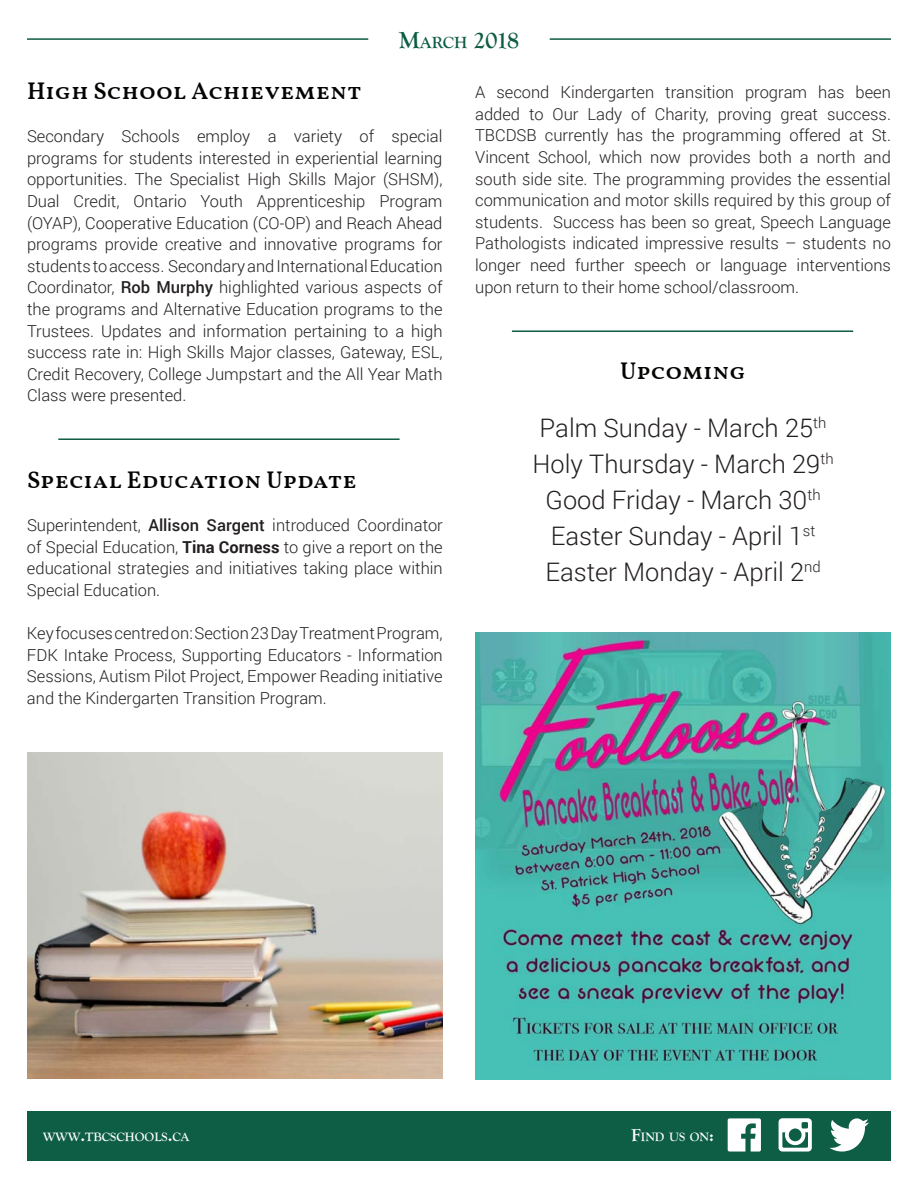
<style>
.page{position:relative;width:918px;height:1188px;background:#fff}
.page>*{position:absolute;margin:0;border:0;box-sizing:border-box;transform-origin:0 0}
.t1{font:300 25.5px "Roboto";color:#231f20}
.t2{font:600 24px "Vollkorn";color:#040503}
.t3{font:700 24px "Goudy Old Style T";color:#0e5c44}
.t4{font:300 16.5px/21.6px "Roboto";color:#231f20;text-align:justify}
.t5{font:700 12.6px "Goudy Old Style T";color:#fff}
.s1{font-size:16.8px}
.s2{font-weight:500}
.s3{font-weight:700}
.s4{font-size:18px}
</style>
<div class="page">
<hr style="left:27px;top:38px;width:341px;height:2px;background:#0e5c44">
<hr style="left:550px;top:38px;width:341px;height:2px;background:#0e5c44">
<div style="left:27px;top:1111px;width:864px;height:50px;background:#0e5d45"></div>
<svg style="left:728px;top:1118px;width:33px;height:34px"></svg>
<svg style="left:779px;top:1118px;width:33px;height:34px"></svg>
<svg style="left:829px;top:1118px;width:40px;height:34px"></svg>
<hr style="left:58px;top:438px;width:342px;height:2px;background:#0e5c44">
<img style="left:27px;top:753px;width:416px;height:326px">
<hr style="left:512px;top:330px;width:341px;height:2px;background:#0e5c44">
<img style="left:475px;top:633px;width:416px;height:447px">
<p class="t3" style="left:399px;top:27px;width:122px">M<span class="s1">ARCH</span> 2018</p>
<p class="t2" style="left:27px;top:73px;width:336px">High School Achievement</p>
<p class="t4" style="left:27px;top:125px;width:417px">Secondary Schools employ a variety of special programs for students interested in experiential learning opportunities. The Specialist High Skills Major (SHSM), Dual Credit, Ontario Youth Apprenticeship Program (OYAP), Cooperative Education (CO-OP) and Reach Ahead programs provide creative and innovative programs for students to access. Secondary and International Education Coordinator, <span class="s2">Rob Murphy</span> highlighted various aspects of the programs and Alternative Education programs to the Trustees. Updates and information pertaining to a high success rate in: High Skills Major classes, Gateway, ESL, Credit Recovery, College Jumpstart and the All Year Math Class were presented.</p>
<p class="t2" style="left:27px;top:462px;width:331px">Special Education Update</p>
<p class="t4" style="left:27px;top:514px;width:417px">Superintendent, <span class="s2">Allison Sargent</span> introduced Coordinator of Special Education, <span class="s3">Tina Corness</span> to give a report on the educational strategies and initiatives taking place within Special Education.</p>
<p class="t4" style="left:27px;top:622px;width:417px">Key focuses centred on: Section 23 Day Treatment Program, FDK Intake Process, Supporting Educators - Information Sessions, Autism Pilot Project, Empower Reading initiative and the Kindergarten Transition Program.</p>
<p class="t4" style="left:475px;top:81px;width:417px">A second Kindergarten transition program has been added to Our Lady of Charity, proving great success.<br>TBCDSB currently has the programming offered at St.<br>Vincent School, which now provides both a north and south side site. The programming provides the essential communication and motor skills required by this group of students. Success has been so great, Speech Language Pathologists indicated impressive results – students no longer need further speech or language interventions upon return to their home school/classroom.</p>
<p class="t2" style="left:620px;top:353px;width:127px">Upcoming</p>
<p class="t1" style="left:540px;top:410px;width:288px">Palm Sunday - March 25<sup>th</sup></p>
<p class="t1" style="left:533px;top:446px;width:303px">Holy Thursday - March 29<sup>th</sup></p>
<p class="t1" style="left:546px;top:482px;width:277px">Good Friday - March 30<sup>th</sup></p>
<p class="t1" style="left:551px;top:518px;width:266px">Easter Sunday - April 1<sup>st</sup></p>
<p class="t1" style="left:545px;top:554px;width:277px">Easter Monday - April 2<sup>nd</sup></p>
<p class="t5" style="left:43px;top:1130px;width:148px">WWW<span class="s4">.</span>TBCSCHOOLS<span class="s4">.</span>CA</p>
<p class="t5" style="left:631px;top:1130px;width:84px"><span class="s4">F</span>IND US ON<span class="s4">:</span></p>
</div>
